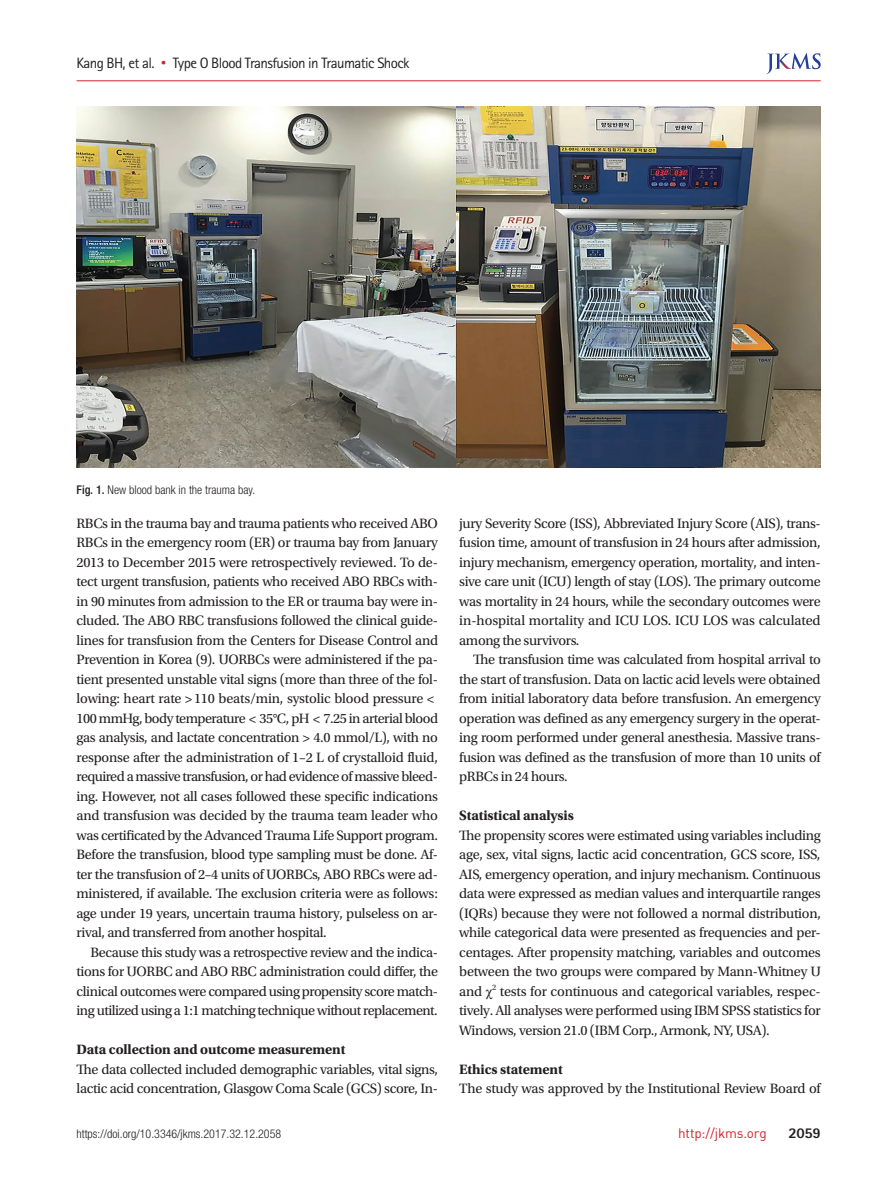
<style>
.page{position:relative;width:893px;height:1191px;background:#fff}
.page>*{position:absolute;margin:0;border:0;box-sizing:border-box;transform-origin:0 0}
.하시라{font:15px "Rotis Sans Serif Std";letter-spacing:-.04em;color:#231f20}
.t1{font:800 15px "Rotis Sans Serif Std";color:#231f20}
.본문{font:14.25px/19.5px "Utopia Std";letter-spacing:-.025em;color:#231f20;text-align:justify}
.본문-중제목{font:700 14.25px "Utopia Std";letter-spacing:-.01em;color:#231f20}
.t2{font:13.5px "Dinreg";letter-spacing:-.01em;color:#d1232a}
.표_그림_캡션{font:300 condensed 12px "Helvetica Neue LT Std";color:#231f20}
.s1{font-family:"Dotum";color:#d1232a}
.s2{font-weight:500}
.s3{font-family:"Times New Roman"}
</style>
<div class="page">
<hr style="left:77px;top:80px;width:744px;height:1px;background:#d1232a">
<svg style="left:766px;top:53px;width:55px;height:21px"></svg>
<img style="left:77px;top:106px;width:744px;height:361px">
<p class="하시라" style="left:77px;top:54px;width:335px">Kang BH, et al. <span class="s1">•</span> Type O Blood Transfusion in Traumatic Shock</p>
<p class="표_그림_캡션" style="left:77px;top:483px;width:180px"><span class="s2">Fig. 1.</span> New blood bank in the trauma bay.</p>
<p class="본문" style="left:77px;top:513px;width:363px;text-align:left">RBCs in the trauma bay and trauma patients who received ABO RBCs in the emergency room (ER) or trauma bay from January 2013 to December 2015 were retrospectively reviewed. To de&shy;tect urgent transfusion, patients who received ABO RBCs with&shy;in 90 minutes from admission to the ER or trauma bay were in&shy;cluded. The ABO RBC transfusions followed the clinical guide&shy;lines for transfusion from the Centers for Disease Control and Prevention in Korea (9). UORBCs were administered if the pa&shy;tient presented unstable vital signs (more than three of the fol&shy;lowing: heart rate &gt;110 beats/min, systolic blood pressure &lt; 100 mmHg, body temperature &lt; 35°C, pH &lt; 7.25 in arterial blood gas analysis, and lactate concentration &gt; 4.0 mmol/L), with no response after the administration of 1–2 L of crystalloid fluid, required a massive transfusion, or had evidence of massive bleed&shy;ing. However, not all cases followed these specific indications and transfusion was decided by the trauma team leader who was certificated by the Advanced Trauma Life Support program.<br>Before the transfusion, blood type sampling must be done. Af&shy;ter the transfusion of 2–4 units of UORBCs, ABO RBCs were ad&shy;ministered, if available. The exclusion criteria were as follows: age under 19 years, uncertain trauma history, pulseless on ar&shy;rival, and transferred from another hospital.</p>
<p class="본문" style="left:77px;top:942px;width:363px;text-indent:14px">Because this study was a retrospective review and the indica&shy;tions for UORBC and ABO RBC administration could differ, the clinical outcomes were compared using propensity score match&shy;ing utilized using a 1:1 matching technique without replacement.</p>
<p class="본문-중제목" style="left:77px;top:1041px;width:270px">Data collection and outcome measurement</p>
<p class="본문" style="left:77px;top:1059px;width:363px">The data collected included demographic variables, vital signs, lactic acid concentration, Glasgow Coma Scale (GCS) score, In-</p>
<p class="본문" style="left:459px;top:513px;width:363px">jury Severity Score (ISS), Abbreviated Injury Score (AIS), trans&shy;fusion time, amount of transfusion in 24 hours after admission, injury mechanism, emergency operation, mortality, and inten&shy;sive care unit (ICU) length of stay (LOS). The primary outcome was mortality in 24 hours, while the secondary outcomes were in-hospital mortality and ICU LOS. ICU LOS was calculated among the survivors.</p>
<p class="본문" style="left:459px;top:650px;width:363px;text-indent:14px">The transfusion time was calculated from hospital arrival to the start of transfusion. Data on lactic acid levels were obtained from initial laboratory data before transfusion. An emergency operation was defined as any emergency surgery in the operat&shy;ing room performed under general anesthesia. Massive trans&shy;fusion was defined as the transfusion of more than 10 units of pRBCs in 24 hours.</p>
<p class="본문-중제목" style="left:459px;top:807px;width:116px">Statistical analysis</p>
<p class="본문" style="left:459px;top:825px;width:363px">The propensity scores were estimated using variables including age, sex, vital signs, lactic acid concentration, GCS score, ISS, AIS, emergency operation, and injury mechanism. Continuous data were expressed as median values and interquartile ranges (IQRs) because they were not followed a normal distribution, while categorical data were presented as frequencies and per&shy;centages. After propensity matching, variables and outcomes between the two groups were compared by Mann-Whitney U and <span class="s3">χ</span><sup>2</sup> tests for continuous and categorical variables, respec&shy;tively. All analyses were performed using IBM SPSS statistics for Windows, version 21.0 (IBM Corp., Armonk, NY, USA).</p>
<p class="본문-중제목" style="left:459px;top:1061px;width:105px">Ethics statement</p>
<p class="본문" style="left:459px;top:1079px;width:363px">The study was approved by the Institutional Review Board of</p>
<p class="표_그림_캡션" style="left:77px;top:1126px;width:206px">https://doi.org/10.3346/jkms.2017.32.12.2058</p>
<p class="t2" style="left:678px;top:1124px;width:90px">http://jkms.org</p>
<p class="t1" style="left:788px;top:1123px;width:34px">2059</p>
</div>
